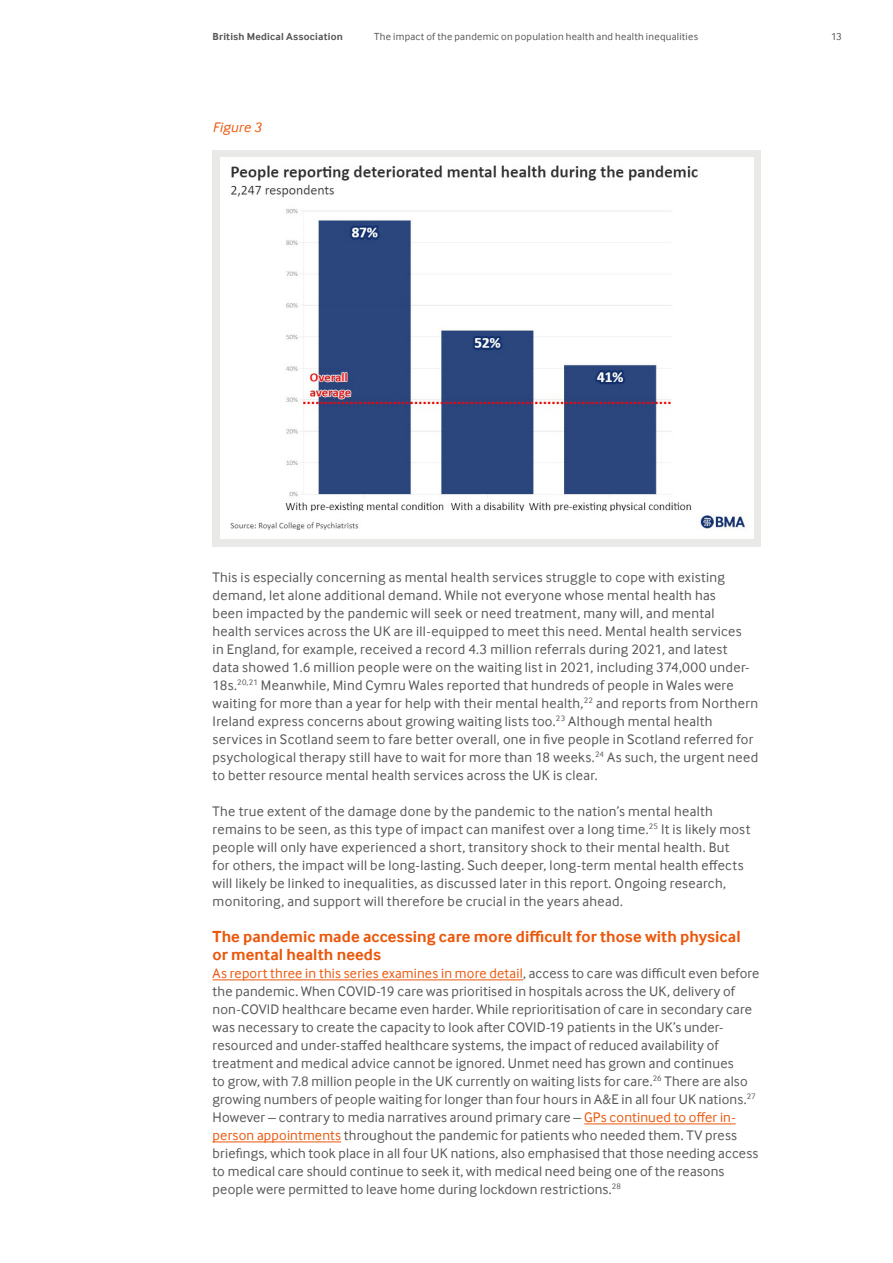
<style>
.page{position:relative;width:893px;height:1263px;background:#fff}
.page>*{position:absolute;margin:0;border:0;box-sizing:border-box;transform-origin:0 0}
.t1{font:700 16.5px/18px "Inter Face";letter-spacing:.005em;color:#ea580c}
.t2{font:14.25px/18px "Inter Face";letter-spacing:.02em;color:#575756}
.t3{font:italic 14.25px "Inter Face";letter-spacing:.02em;color:#ea580c}
.t4{font:10.5px "Inter Face";letter-spacing:.025em;color:#575756}
.t5{font:700 10.5px "Inter Face";letter-spacing:.02em;color:#575756}
.s1{color:#ea580c}
</style>
<div class="page">
<hr style="left:213px;top:980px;width:310px;height:1px;background:#ea580c">
<hr style="left:584px;top:1124px;width:152px;height:1px;background:#ea580c">
<hr style="left:213px;top:1142px;width:128px;height:1px;background:#ea580c">
<div style="left:213px;top:150px;width:548px;height:396px;background:#e9eae8"></div>
<img style="left:221px;top:157px;width:532px;height:382px">
<p class="t5" style="left:213px;top:30px;width:132px">British Medical Association</p>
<p class="t4" style="left:374px;top:31px;width:325px">The impact of the pandemic on population health and health inequalities</p>
<p class="t4" style="left:831px;top:31px;width:12px">13</p>
<p class="t3" style="left:213px;top:119px;width:50px">Figure 3</p>
<p class="t2" style="left:213px;top:568px;width:547px">This is especially concerning as mental health services struggle to cope with existing demand, let alone additional demand. While not everyone whose mental health has<br>been impacted by the pandemic will seek or need treatment, many will, and mental<br>health services across the UK are ill-equipped to meet this need. Mental health services<br>in England, for example, received a record 4.3 million referrals during 2021, and latest<br>data showed 1.6 million people were on the waiting list in 2021, including 374,000 under-18s.<sup>20,21</sup> Meanwhile, Mind Cymru Wales reported that hundreds of people in Wales were waiting for more than a year for help with their mental health,<sup>22</sup> and reports from Northern Ireland express concerns about growing waiting lists too.<sup>23</sup> Although mental health services in Scotland seem to fare better overall, one in five people in Scotland referred for psychological therapy still have to wait for more than 18 weeks.<sup>24</sup> As such, the urgent need to better resource mental health services across the UK is clear.</p>
<p class="t2" style="left:213px;top:802px;width:539px">The true extent of the damage done by the pandemic to the nation’s mental health remains to be seen, as this type of impact can manifest over a long time.<sup>25</sup> It is likely most people will only have experienced a short, transitory shock to their mental health. But<br>for others, the impact will be long-lasting. Such deeper, long-term mental health effects will likely be linked to inequalities, as discussed later in this report. Ongoing research, monitoring, and support will therefore be crucial in the years ahead.</p>
<p class="t1" style="left:213px;top:927px;width:530px">The pandemic made accessing care more difficult for those with physical or mental health needs</p>
<p class="t2" style="left:213px;top:964px;width:548px"><span class="s1">As report three in this series examines in more detail</span>, access to care was difficult even before the pandemic. When COVID-19 care was prioritised in hospitals across the UK, delivery of non-COVID healthcare became even harder. While reprioritisation of care in secondary care was necessary to create the capacity to look after COVID-19 patients in the UK’s under&shy;resourced and under-staffed healthcare systems, the impact of reduced availability of treatment and medical advice cannot be ignored. Unmet need has grown and continues<br>to grow, with 7.8 million people in the UK currently on waiting lists for care.<sup>26</sup> There are also growing numbers of people waiting for longer than four hours in A&amp;E in all four UK nations.<sup>27<br></sup>However – contrary to media narratives around primary care – <span class="s1">GPs continued to offer in&shy;person appointments</span> throughout the pandemic for patients who needed them. TV press briefings, which took place in all four UK nations, also emphasised that those needing access to medical care should continue to seek it, with medical need being one of the reasons people were permitted to leave home during lockdown restrictions.<sup>28</sup></p>
</div>
